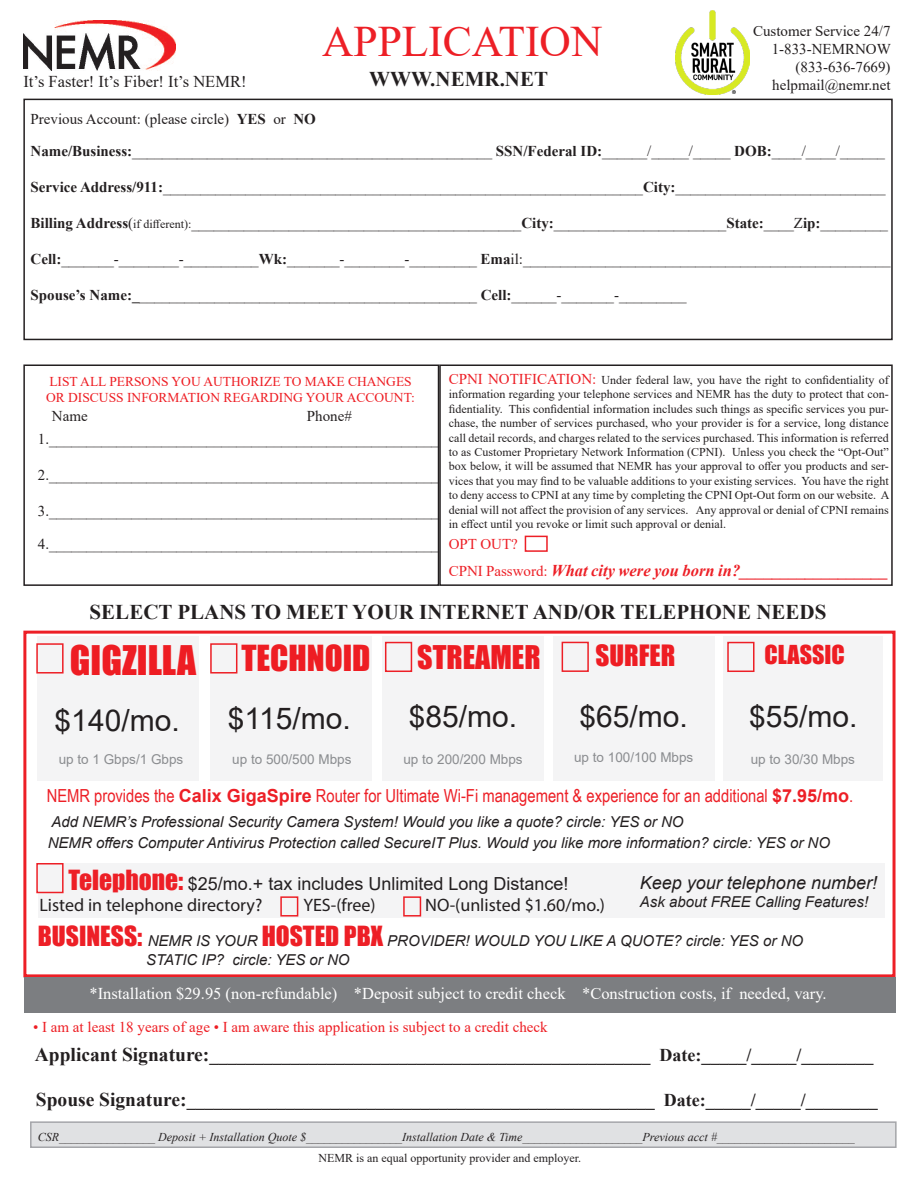
<style>
.page{position:relative;width:918px;height:1188px;background:#fff}
.page>*{position:absolute;margin:0;border:0;box-sizing:border-box;transform-origin:0 0}
.t1{font:43.5px "Times New Roman";color:#ed1f26}
.t2{font:37.5px "Impact";color:#ee1d23}
.t3{font:33px "Impact";color:#ee1d23}
.t4{font:30px "Arial";color:#231f20}
.t5{font:30px "Impact";color:#ee1d23}
.t6{font:27px "Impact";color:#ee1d23}
.t7{font:24px "Impact";color:#ee1d23}
.t8{font:700 21px "Times New Roman";color:#231f20}
.t9{font:700 18px "Times New Roman";color:#231f20}
.t10{font:18px "Arial Narrow";color:#ed1f26}
.t11{font:18px "Myriad Pro";color:#231f20}
.t12{font:18px "Arial";color:#231f20}
.t13{font:italic 18px "Arial";color:#231f20}
.t14{font:16.5px "Times New Roman";color:#fff}
.t15{font:italic 700 16.5px "Times New Roman";color:#ed1f26}
.t16{font:16.5px "Times New Roman";color:#231f20}
.t17{font:15px "Times New Roman";color:#231f20}
.t18{font:italic 15px "Arial";color:#231f20}
.t19{font:15px "Times New Roman";color:#ee1d23}
.t20{font:15px "Times New Roman";color:#ed1f26}
.t21{font:13.5px "Times New Roman";color:#ee1d23}
.t22{font:13.5px "Arial";color:#8a8c8f}
.t23{font:12px/14.4px "Times New Roman";color:#231f20;text-align:justify}
.t24{font:italic 12px "Times New Roman";color:#231f20}
.s1{font-weight:700}
.s2{font-size:12px}
.s3{font-size:15px;color:#ed1f26}
.s4{font-weight:400;font-style:normal;font-size:15px}
.s5{font-family:"Arial";font-weight:700}
.s6{font-family:"Impact";font-size:25.5px;color:#ed1f26}
.s7{font-family:"Impact";font-style:normal;font-size:25.5px;color:#ed1f26}
.s8{font-size:19.5px}
</style>
<div class="page">
<div style="left:23px;top:631px;width:873px;height:346px;background:#fff;border:3px solid #ed1f26"></div>
<div style="left:724px;top:636px;width:159px;height:144px;background:#f4f4f5"></div>
<div style="left:38px;top:636px;width:161px;height:144px;background:#f4f4f5"></div>
<div style="left:553px;top:636px;width:161px;height:144px;background:#f4f4f5"></div>
<div style="left:383px;top:636px;width:161px;height:144px;background:#f4f4f5"></div>
<div style="left:210px;top:636px;width:161px;height:144px;background:#f4f4f5"></div>
<div style="left:30px;top:1121px;width:867px;height:27px;background:#e0e1e3;border:2px solid #a4a5a9"></div>
<div style="left:23px;top:99px;width:870px;height:241px;border:2px solid #231f20"></div>
<div style="left:23px;top:364px;width:416px;height:222px;border:2px solid #231f20"></div>
<div style="left:439px;top:364px;width:454px;height:222px;border:2px solid #231f20"></div>
<img style="left:23px;top:21px;width:153px;height:50px">
<div style="left:525px;top:536px;width:23px;height:16px;border:2px solid #ed1f26"></div>
<div style="left:36px;top:643px;width:28px;height:31px;border:2px solid #ed1f26"></div>
<div style="left:210px;top:643px;width:27px;height:31px;border:2px solid #ed1f26"></div>
<div style="left:385px;top:642px;width:27px;height:30px;border:2px solid #ed1f26"></div>
<div style="left:562px;top:642px;width:27px;height:30px;border:2px solid #ed1f26"></div>
<div style="left:727px;top:642px;width:28px;height:30px;border:2px solid #ed1f26"></div>
<div style="left:38px;top:863px;width:847px;height:54px;background:#f4f4f5"></div>
<div style="left:36px;top:863px;width:28px;height:30px;border:2px solid #ed1f26"></div>
<div style="left:24px;top:977px;width:871px;height:36px;background:#7c7e81"></div>
<img style="left:675px;top:11px;width:75px;height:84px">
<div style="left:280px;top:896px;width:18px;height:21px;border:2px solid #ed1f26"></div>
<div style="left:403px;top:896px;width:18px;height:21px;border:2px solid #ed1f26"></div>
<p class="t16" style="left:23px;top:70px;width:225px">It’s Faster! It’s Fiber! It’s NEMR!</p>
<p class="t1" style="left:322px;top:11px;width:282px">APPLICATION</p>
<p class="t8" style="left:369px;top:64px;width:180px">WWW.NEMR.NET</p>
<p class="t17" style="left:753px;top:20px;width:139px">Customer Service 24/7</p>
<p class="t17" style="left:772px;top:38px;width:121px">1-833-NEMRNOW</p>
<p class="t17" style="left:796px;top:56px;width:96px">(833-636-7669)</p>
<p class="t17" style="left:772px;top:74px;width:120px">helpmail@nemr.net</p>
<p class="t17" style="left:31px;top:109px;width:287px">Previous Account: (please circle) <span class="s1">YES</span> or <span class="s1">NO</span></p>
<p class="t17" style="left:31px;top:140px;width:856px"><span class="s1">Name/Business:</span>________________________________________________ <span class="s1">SSN/Federal ID:</span>______/_____/_____ <span class="s1">DOB:</span>____/____/______</p>
<p class="t17" style="left:31px;top:176px;width:857px"><span class="s1">Service Address/911:</span>________________________________________________________________<span class="s1">City:</span>____________________________</p>
<p class="t17" style="left:31px;top:212px;width:859px"><span class="s1">Billing Address</span>(<span class="s2">if different):</span>____________________________________________<span class="s1">City:</span>_______________________<span class="s1">State:</span>____Z<span class="s1">ip:</span>_________</p>
<p class="t17" style="left:31px;top:248px;width:862px"><span class="s1">Cell:</span>_______-________-__________<span class="s1">Wk:</span>_______-________-_________ <span class="s1">Ema</span>il:_________________________________________________</p>
<p class="t17" style="left:31px;top:284px;width:658px"><span class="s1">Spouse’s Name:_</span>_____________________________________________ <span class="s1">Cell:</span>______-_______-_________</p>
<p class="t21" style="left:49px;top:372px;width:364px">LIST ALL PERSONS YOU AUTHORIZE TO MAKE CHANGES</p>
<p class="t21" style="left:46px;top:388px;width:370px">OR DISCUSS INFORMATION REGARDING YOUR ACCOUNT:</p>
<p class="t17" style="left:52px;top:406px;width:37px">Name</p>
<p class="t17" style="left:307px;top:406px;width:46px">Phone#</p>
<p class="t17" style="left:38px;top:428px;width:403px">1.____________________________________________________</p>
<p class="t17" style="left:38px;top:464px;width:403px">2.____________________________________________________</p>
<p class="t17" style="left:38px;top:500px;width:403px">3.____________________________________________________</p>
<p class="t17" style="left:38px;top:533px;width:403px">4.____________________________________________________</p>
<p class="t23" style="left:449px;top:372px;width:442px"><span class="s3">CPNI NOTIFICATION:</span> Under federal law, you have the right to confidentiality of information regarding your telephone services and NEMR has the duty to protect that con&shy;fidentiality. This confidential information includes such things as specific services you pur&shy;chase, the number of services purchased, who your provider is for a service, long distance call detail records, and charges related to the services purchased. This information is referred to as Customer Proprietary Network Information (CPNI). Unless you check the “Opt-Out” box below, it will be assumed that NEMR has your approval to offer you products and ser&shy;vices that you may find to be valuable additions to your existing services. You have the right to deny access to CPNI at any time by completing the CPNI Opt-Out form on our website. A denial will not affect the provision of any services. Any approval or denial of CPNI remains in effect until you revoke or limit such approval or denial.</p>
<p class="t20" style="left:449px;top:533px;width:71px">OPT OUT?</p>
<p class="t15" style="left:449px;top:559px;width:442px"><span class="s4">CPNI Password:</span> What city were you born in?__________________</p>
<p class="t8" style="left:90px;top:597px;width:738px">SELECT PLANS TO MEET YOUR INTERNET AND/OR TELEPHONE NEEDS</p>
<p class="t3" style="left:241px;top:632px;width:131px">TECHNOID</p>
<p class="t5" style="left:417px;top:634px;width:125px">STREAMER</p>
<p class="t6" style="left:596px;top:635px;width:81px">SURFER</p>
<p class="t2" style="left:70px;top:631px;width:128px">GIGZILLA</p>
<p class="t4" style="left:55px;top:700px;width:127px">$140/mo.</p>
<p class="t4" style="left:228px;top:698px;width:124px">$115/mo.</p>
<p class="t4" style="left:409px;top:696px;width:110px">$85/mo.</p>
<p class="t4" style="left:579px;top:696px;width:110px">$65/mo.</p>
<p class="t4" style="left:749px;top:696px;width:110px">$55/mo.</p>
<p class="t22" style="left:59px;top:750px;width:126px">up to 1 Gbps/1 Gbps</p>
<p class="t10" style="left:47px;top:782px;width:808px">NEMR provides the <span class="s5">Calix GigaSpire</span> Router for Ultimate Wi-Fi management &amp; experience for an additional <span class="s5">$7.95/mo</span>.</p>
<p class="t18" style="left:51px;top:812px;width:634px">Add NEMR’s Professional Security Camera System! Would you like a quote? circle: YES or NO</p>
<p class="t18" style="left:48px;top:833px;width:784px">NEMR offers Computer Antivirus Protection called SecureIT Plus. Would you like more information? circle: YES or NO</p>
<p class="t12" style="left:68px;top:871px;width:502px"><span class="s6">Telephone:</span> $25/mo.+ tax includes Unlimited Long Distance!</p>
<p class="t18" style="left:38px;top:931px;width:767px"><span class="s7">BUSINESS:</span> NEMR IS YOUR <span class="s7">HOSTED PBX</span> PROVIDER! WOULD YOU LIKE A QUOTE? circle: YES or NO</p>
<p class="t14" style="left:90px;top:982px;width:739px">*Installation $29.95 (non-refundable) *Deposit subject to credit check *Construction costs, if needed, vary.</p>
<p class="t7" style="left:764px;top:636px;width:82px">CLASSIC</p>
<p class="t22" style="left:232px;top:750px;width:121px">up to 500/500 Mbps</p>
<p class="t22" style="left:403px;top:750px;width:121px">up to 200/200 Mbps</p>
<p class="t22" style="left:574px;top:748px;width:121px">up to 100/100 Mbps</p>
<p class="t22" style="left:751px;top:750px;width:106px">up to 30/30 Mbps</p>
<p class="t13" style="left:640px;top:871px;width:239px">Keep your telephone number!</p>
<p class="t11" style="left:39px;top:894px;width:224px">Listed in telephone directory?</p>
<p class="t11" style="left:303px;top:894px;width:74px">YES-(free)</p>
<p class="t11" style="left:425px;top:894px;width:181px">NO-(unlisted $1.60/mo.)</p>
<p class="t18" style="left:640px;top:892px;width:230px">Ask about FREE Calling Features!</p>
<p class="t18" style="left:146px;top:950px;width:205px">STATIC IP? circle: YES or NO</p>
<p class="t19" style="left:33px;top:1016px;width:516px">• I am at least 18 years of age • I am aware this application is subject to a credit check</p>
<p class="t9" style="left:35px;top:1042px;width:840px"><span class="s8">Applicant Signature:</span>_________________________________________________ Date:_____/_____/________</p>
<p class="t9" style="left:36px;top:1087px;width:843px"><span class="s8">Spouse Signature:</span>____________________________________________________ Date:_____/_____/________</p>
<p class="t24" style="left:38px;top:1128px;width:818px">CSR________________ Deposit + Installation Quote $________________Installation Date &amp; Time____________________Previous acct #_______________________</p>
<p class="t23" style="left:318px;top:1150px;width:264px">NEMR is an equal opportunity provider and employer.</p>
</div>
